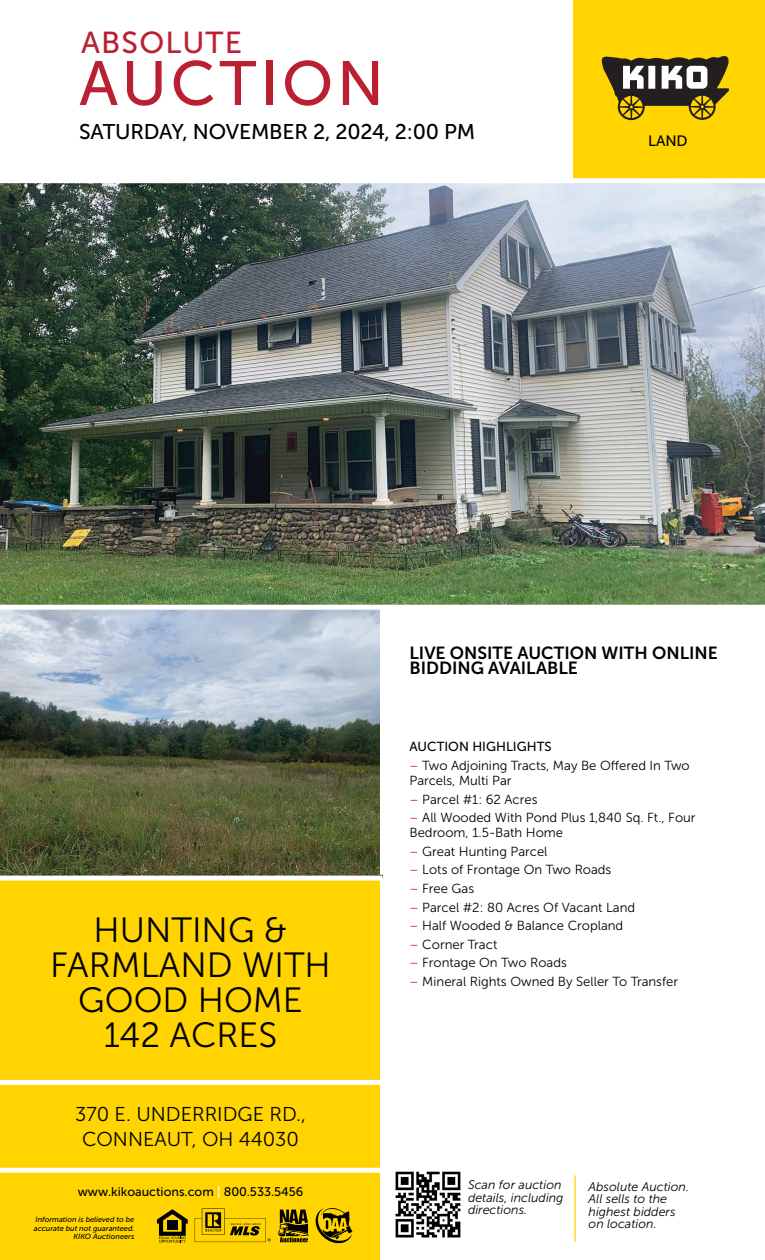
<style>
.page{position:relative;width:765px;height:1260px;background:#fff}
.page>*{position:absolute;margin:0;border:0;box-sizing:border-box;transform-origin:0 0}
.t1{font:62.38px "Museo Sans 500";letter-spacing:.06em;color:#bb1f32}
.t2{font:35px/35px "Museo Sans 300";color:#000;text-align:center}
.t3{font:30.25px "Museo Sans 500";letter-spacing:.04em;color:#bb1f32}
.t4{font:21.25px "Museo Sans 500";letter-spacing:-.01em;color:#000}
.t5{font:20px/25px "Museo Sans 300";color:#000;text-align:center}
.t6{font:17.5px/15px "Museo Sans 700";color:#000}
.t7{font:15px "Museo Sans 500";color:#000}
.t8{font:13.12px/15px "Museo Sans 300";color:#000}
.t9{font:13.12px "Museo Sans 500";color:#000}
.t10{font:italic 12.5px/12.5px "Museo Sans 300";color:#000}
.t11{font:12.5px "Museo Sans 500";color:#000}
.t12{font:italic 7.5px/8.8px "Museo Sans 500";color:#000;text-align:right}
.s1{color:#fff}
.s2{color:#bb1f32}
</style>
<div class="page">
<img style="left:0;top:610px;width:382px;height:266px">
<img style="left:0;top:183px;width:765px;height:422px">
<div style="left:380px;top:608px;width:5px;height:267px;background:#fff"></div>
<div style="left:574px;top:0;width:191px;height:180px;background:#ffd400"></div>
<svg style="left:601px;top:56px;width:128px;height:64px"></svg>
<div style="left:0;top:178px;width:765px;height:5px;background:#fff"></div>
<div style="left:0;top:878px;width:384px;height:382px;background:#ffd400"></div>
<img style="left:395px;top:1171px;width:66px;height:67px">
<hr style="left:574px;top:1175px;width:2px;height:67px;background:#ffd400">
<div style="left:0;top:1168px;width:389px;height:5px;background:#fff"></div>
<div style="left:0;top:1080px;width:389px;height:5px;background:#fff"></div>
<svg style="left:278px;top:1210px;width:31px;height:32px"></svg>
<svg style="left:195px;top:1208px;width:76px;height:34px"></svg>
<svg style="left:157px;top:1209px;width:31px;height:34px"></svg>
<img style="left:316px;top:1208px;width:36px;height:36px">
<div style="left:0;top:876px;width:382px;height:5px;background:#fff"></div>
<div style="left:380px;top:878px;width:5px;height:382px;background:#fff"></div>
<h3 class="t3" style="left:81px;top:26px;width:163px">ABSOLUTE</h3>
<h1 class="t1" style="left:79px;top:49px;width:306px">AUCTION</h1>
<h3 class="t4" style="left:79px;top:120px;width:398px">SATURDAY, NOVEMBER 2, 2024, 2:00 PM</h3>
<p class="t7" style="left:648px;top:133px;width:41px">LAND</p>
<h2 class="t2" style="left:50px;top:912px;width:282px">HUNTING &amp;<br>FARMLAND WITH<br>GOOD HOME<br>142 ACRES</h2>
<h3 class="t5" style="left:75px;top:1102px;width:232px">370 E. UNDERRIDGE RD.,<br>CONNEAUT, OH 44030</h3>
<p class="t11" style="left:78px;top:1185px;width:227px">www.kikoauctions.com <span class="s1">|</span> 800.533.5456</p>
<p class="t12" style="left:34px;top:1215px;width:102px">Information is believed to be accurate but not guaranteed.<br>KIKO Auctioneers</p>
<h3 class="t6" style="left:410px;top:646px;width:310px">LIVE ONSITE AUCTION WITH ONLINE<br>BIDDING AVAILABLE</h3>
<p class="t9" style="left:410px;top:740px;width:144px">AUCTION HIGHLIGHTS</p>
<p class="t8" style="left:410px;top:758px;width:282px"><span class="s2">–</span> Two Adjoining Tracts, May Be Offered In Two<br>Parcels, Multi Par</p>
<p class="t8" style="left:410px;top:792px;width:130px"><span class="s2">–</span> Parcel #1: 62 Acres</p>
<p class="t8" style="left:410px;top:810px;width:288px"><span class="s2">–</span> All Wooded With Pond Plus 1,840 Sq. Ft., Four<br>Bedroom, 1.5-Bath Home</p>
<p class="t8" style="left:410px;top:844px;width:140px"><span class="s2">–</span> Great Hunting Parcel</p>
<p class="t8" style="left:410px;top:863px;width:203px"><span class="s2">–</span> Lots of Frontage On Two Roads</p>
<p class="t8" style="left:410px;top:881px;width:66px"><span class="s2">–</span> Free Gas</p>
<p class="t8" style="left:410px;top:900px;width:227px"><span class="s2">–</span> Parcel #2: 80 Acres Of Vacant Land</p>
<p class="t8" style="left:410px;top:918px;width:215px"><span class="s2">–</span> Half Wooded &amp; Balance Cropland</p>
<p class="t8" style="left:410px;top:937px;width:89px"><span class="s2">–</span> Corner Tract</p>
<p class="t8" style="left:410px;top:956px;width:159px"><span class="s2">–</span> Frontage On Two Roads</p>
<p class="t8" style="left:410px;top:974px;width:270px"><span class="s2">–</span> Mineral Rights Owned By Seller To Transfer</p>
<p class="t10" style="left:468px;top:1179px;width:97px">Scan for auction details, including directions.</p>
<p class="t10" style="left:589px;top:1180px;width:102px">Absolute Auction.<br>All sells to the highest bidders on location.</p>
</div>
